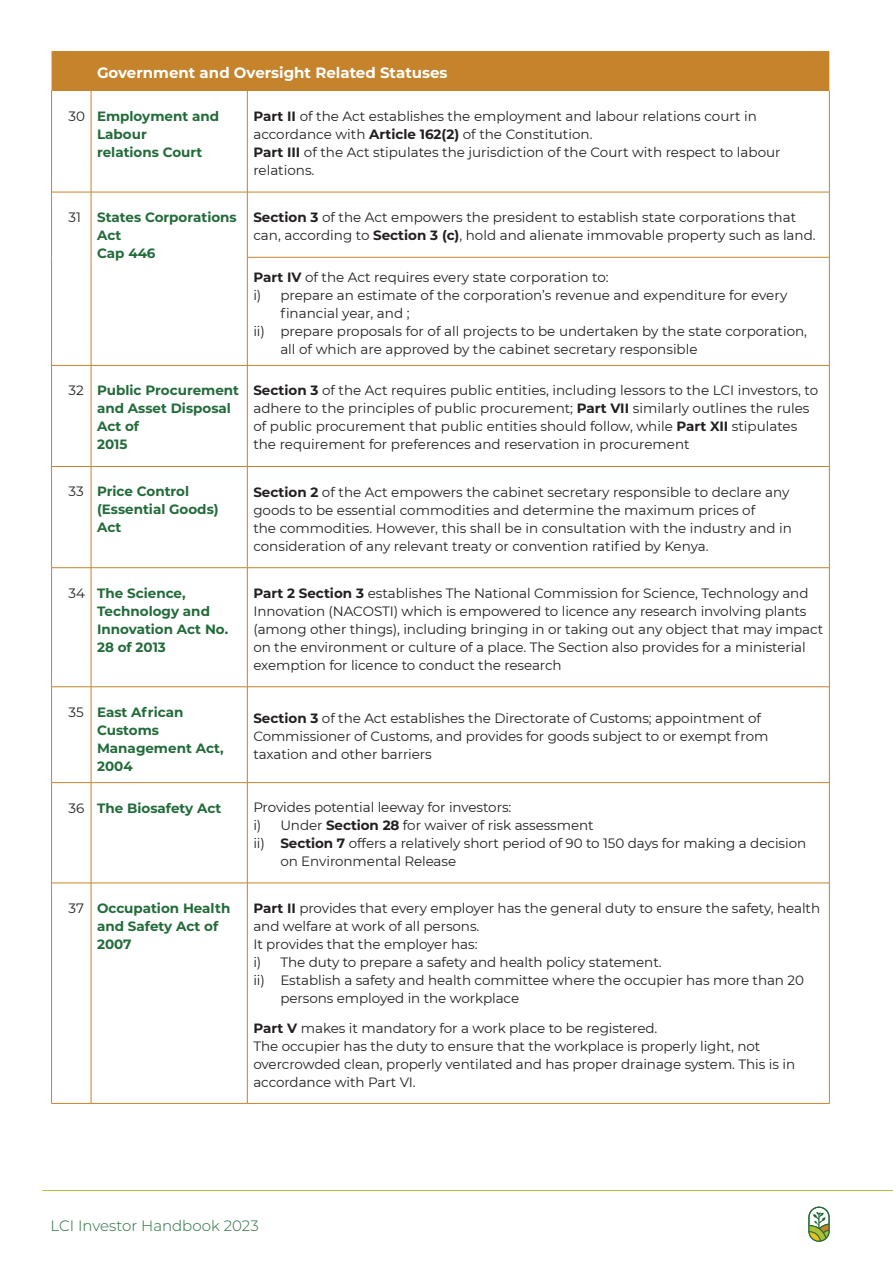
<style>
.page{position:relative;width:893px;height:1263px;background:#fff}
.page>*{position:absolute;margin:0;border:0;box-sizing:border-box;transform-origin:0 0}
.t1{font:700 15px "Montserrat";color:#fff}
.t2{font:300 15px "Montserrat";color:#216b38}
.t3{font:13.5px/18px "Montserrat";letter-spacing:-.005em;color:#231f20}
.t4{font:700 13.5px/18px "Montserrat";color:#216b39}
.s1{font-weight:400;color:#231f20}
.s2{font-weight:700}
</style>
<div class="page">
<svg style="left:808px;top:1206px;width:22px;height:36px"></svg>
<hr style="left:43px;top:1190px;width:850px;height:1px;background:#b1bf36">
<div style="left:52px;top:51px;width:777px;height:40px;background:#c5842c"></div>
<hr style="left:51px;top:91px;width:1px;height:101px;background:#c6832b">
<hr style="left:91px;top:91px;width:1px;height:101px;background:#c6832b">
<hr style="left:247px;top:91px;width:1px;height:101px;background:#c6832b">
<hr style="left:829px;top:91px;width:1px;height:101px;background:#c6832b">
<hr style="left:51px;top:192px;width:40px;height:1px;background:#c6832b">
<hr style="left:51px;top:192px;width:1px;height:65px;background:#c6832b">
<hr style="left:91px;top:192px;width:156px;height:1px;background:#c6832b">
<hr style="left:91px;top:192px;width:1px;height:65px;background:#c6832b">
<hr style="left:247px;top:192px;width:582px;height:1px;background:#c6832b">
<hr style="left:247px;top:192px;width:1px;height:65px;background:#c6832b">
<hr style="left:829px;top:192px;width:1px;height:65px;background:#c6832b">
<hr style="left:51px;top:257px;width:1px;height:108px;background:#c6832b">
<hr style="left:91px;top:257px;width:1px;height:108px;background:#c6832b">
<hr style="left:247px;top:257px;width:582px;height:1px;background:#c6832b">
<hr style="left:247px;top:257px;width:1px;height:108px;background:#c6832b">
<hr style="left:829px;top:257px;width:1px;height:108px;background:#c6832b">
<hr style="left:51px;top:365px;width:40px;height:1px;background:#c6832b">
<hr style="left:51px;top:365px;width:1px;height:101px;background:#c6832b">
<hr style="left:91px;top:365px;width:156px;height:1px;background:#c6832b">
<hr style="left:91px;top:365px;width:1px;height:101px;background:#c6832b">
<hr style="left:247px;top:365px;width:582px;height:1px;background:#c6832b">
<hr style="left:247px;top:365px;width:1px;height:101px;background:#c6832b">
<hr style="left:829px;top:365px;width:1px;height:101px;background:#c6832b">
<hr style="left:51px;top:466px;width:40px;height:1px;background:#c6832b">
<hr style="left:51px;top:467px;width:1px;height:101px;background:#c6832b">
<hr style="left:91px;top:466px;width:156px;height:1px;background:#c6832b">
<hr style="left:91px;top:467px;width:1px;height:101px;background:#c6832b">
<hr style="left:247px;top:466px;width:582px;height:1px;background:#c6832b">
<hr style="left:247px;top:467px;width:1px;height:101px;background:#c6832b">
<hr style="left:829px;top:467px;width:1px;height:101px;background:#c6832b">
<hr style="left:51px;top:567px;width:40px;height:1px;background:#c6832b">
<hr style="left:51px;top:568px;width:1px;height:119px;background:#c6832b">
<hr style="left:91px;top:567px;width:156px;height:1px;background:#c6832b">
<hr style="left:91px;top:568px;width:1px;height:119px;background:#c6832b">
<hr style="left:247px;top:567px;width:582px;height:1px;background:#c6832b">
<hr style="left:247px;top:568px;width:1px;height:119px;background:#c6832b">
<hr style="left:829px;top:568px;width:1px;height:119px;background:#c6832b">
<hr style="left:51px;top:686px;width:40px;height:1px;background:#c6832b">
<hr style="left:51px;top:687px;width:1px;height:95px;background:#c6832b">
<hr style="left:91px;top:686px;width:156px;height:1px;background:#c6832b">
<hr style="left:91px;top:687px;width:1px;height:95px;background:#c6832b">
<hr style="left:247px;top:686px;width:582px;height:1px;background:#c6832b">
<hr style="left:247px;top:687px;width:1px;height:95px;background:#c6832b">
<hr style="left:829px;top:687px;width:1px;height:95px;background:#c6832b">
<hr style="left:51px;top:782px;width:40px;height:1px;background:#c6832b">
<hr style="left:51px;top:783px;width:1px;height:100px;background:#c6832b">
<hr style="left:91px;top:782px;width:156px;height:1px;background:#c6832b">
<hr style="left:91px;top:783px;width:1px;height:100px;background:#c6832b">
<hr style="left:247px;top:782px;width:582px;height:1px;background:#c6832b">
<hr style="left:247px;top:783px;width:1px;height:100px;background:#c6832b">
<hr style="left:829px;top:783px;width:1px;height:100px;background:#c6832b">
<hr style="left:51px;top:883px;width:40px;height:1px;background:#c6832b">
<hr style="left:51px;top:883px;width:1px;height:220px;background:#c6832b">
<hr style="left:91px;top:883px;width:156px;height:1px;background:#c6832b">
<hr style="left:91px;top:883px;width:1px;height:220px;background:#c6832b">
<hr style="left:247px;top:883px;width:582px;height:1px;background:#c6832b">
<hr style="left:247px;top:883px;width:1px;height:220px;background:#c6832b">
<hr style="left:829px;top:883px;width:1px;height:220px;background:#c6832b">
<hr style="left:51px;top:1103px;width:40px;height:1px;background:#c6832b">
<hr style="left:91px;top:1103px;width:156px;height:1px;background:#c6832b">
<hr style="left:247px;top:1103px;width:582px;height:1px;background:#c6832b">
<p class="t1" style="left:97px;top:62px;width:352px">Government and Oversight Related Statuses</p>
<p class="t4" style="left:97px;top:107px;width:124px;text-indent:-28px"><span class="s1">30</span> Employment and<br>Labour<br>relations Court</p>
<p class="t3" style="left:253px;top:107px;width:529px"><span class="s2">Part II</span> of the Act establishes the employment and labour relations court in accordance with <span class="s2">Article 162(2)</span> of the Constitution.<br><span class="s2">Part III</span> of the Act stipulates the jurisdiction of the Court with respect to labour relations.</p>
<p class="t4" style="left:97px;top:208px;width:141px;text-indent:-28px"><span class="s1">31</span> States Corporations<br>Act<br>Cap 446</p>
<p class="t3" style="left:253px;top:208px;width:564px"><span class="s2">Section 3</span> of the Act empowers the president to establish state corporations that can, according to <span class="s2">Section 3 (c)</span>, hold and alienate immovable property such as land.</p>
<p class="t3" style="left:253px;top:268px;width:357px"><span class="s2">Part IV</span> of the Act requires every state corporation to:</p>
<p class="t3" style="left:253px;top:286px;width:535px">i) prepare an estimate of the corporation’s revenue and expenditure for every</p>
<p class="t3" style="left:280px;top:304px;width:131px">financial year, and ;</p>
<p class="t3" style="left:253px;top:322px;width:555px">ii) prepare proposals for of all projects to be undertaken by the state corporation,</p>
<p class="t3" style="left:280px;top:340px;width:419px">all of which are approved by the cabinet secretary responsible</p>
<p class="t4" style="left:97px;top:381px;width:144px;text-indent:-28px"><span class="s1">32</span> Public Procurement and Asset Disposal<br>Act of<br>2015</p>
<p class="t3" style="left:253px;top:381px;width:566px"><span class="s2">Section 3</span> of the Act requires public entities, including lessors to the LCI investors, to adhere to the principles of public procurement; <span class="s2">Part VII</span> similarly outlines the rules of public procurement that public entities should follow, while <span class="s2">Part XII</span> stipulates the requirement for preferences and reservation in procurement</p>
<p class="t4" style="left:97px;top:482px;width:123px;text-indent:-28px"><span class="s1">33</span> Price Control (Essential Goods)<br>Act</p>
<p class="t3" style="left:253px;top:482px;width:540px"><span class="s2">Section 2</span> of the Act empowers the cabinet secretary responsible to declare any goods to be essential commodities and determine the maximum prices of<br>the commodities. However, this shall be in consultation with the industry and in consideration of any relevant treaty or convention ratified by Kenya.</p>
<p class="t4" style="left:97px;top:583px;width:133px;text-indent:-28px"><span class="s1">34</span> The Science,<br>Technology and<br>Innovation Act No.<br>28 of 2013</p>
<p class="t3" style="left:253px;top:583px;width:571px"><span class="s2">Part 2 Section 3</span> establishes The National Commission for Science, Technology and Innovation (NACOSTI) which is empowered to licence any research involving plants (among other things), including bringing in or taking out any object that may impact on the environment or culture of a place. The Section also provides for a ministerial exemption for licence to conduct the research</p>
<p class="t4" style="left:97px;top:702px;width:128px;text-indent:-28px"><span class="s1">35</span> East African<br>Customs<br>Management Act,<br>2004</p>
<p class="t3" style="left:253px;top:709px;width:517px"><span class="s2">Section 3</span> of the Act establishes the Directorate of Customs; appointment of<br>Commissioner of Customs, and provides for goods subject to or exempt from taxation and other barriers</p>
<p class="t4" style="left:69px;top:798px;width:154px"><span class="s1">36</span> The Biosafety Act</p>
<p class="t3" style="left:253px;top:798px;width:260px">Provides potential leeway for investors:</p>
<p class="t3" style="left:253px;top:816px;width:342px">i) Under <span class="s2">Section 28</span> for waiver of risk assessment</p>
<p class="t3" style="left:253px;top:834px;width:554px">ii) <span class="s2">Section 7</span> offers a relatively short period of 90 to 150 days for making a decision</p>
<p class="t3" style="left:280px;top:852px;width:177px">on Environmental Release</p>
<p class="t4" style="left:97px;top:898px;width:135px;text-indent:-28px"><span class="s1">37</span> Occupation Health and Safety Act of<br>2007</p>
<p class="t3" style="left:253px;top:898px;width:568px"><span class="s2">Part II</span> provides that every employer has the general duty to ensure the safety, health</p>
<p class="t3" style="left:253px;top:916px;width:228px">and welfare at work of all persons.</p>
<p class="t3" style="left:253px;top:934px;width:226px">It provides that the employer has:</p>
<p class="t3" style="left:253px;top:952px;width:410px">i) The duty to prepare a safety and health policy statement.</p>
<p class="t3" style="left:253px;top:970px;width:552px">ii) Establish a safety and health committee where the occupier has more than 20</p>
<p class="t3" style="left:280px;top:988px;width:240px">persons employed in the workplace</p>
<p class="t3" style="left:253px;top:1018px;width:543px"><span class="s2">Part V</span> makes it mandatory for a work place to be registered.<br>The occupier has the duty to ensure that the workplace is properly light, not overcrowded clean, properly ventilated and has proper drainage system. This is in accordance with Part VI.</p>
<p class="t2" style="left:51px;top:1216px;width:210px">LCI Investor Handbook 2023</p>
</div>
